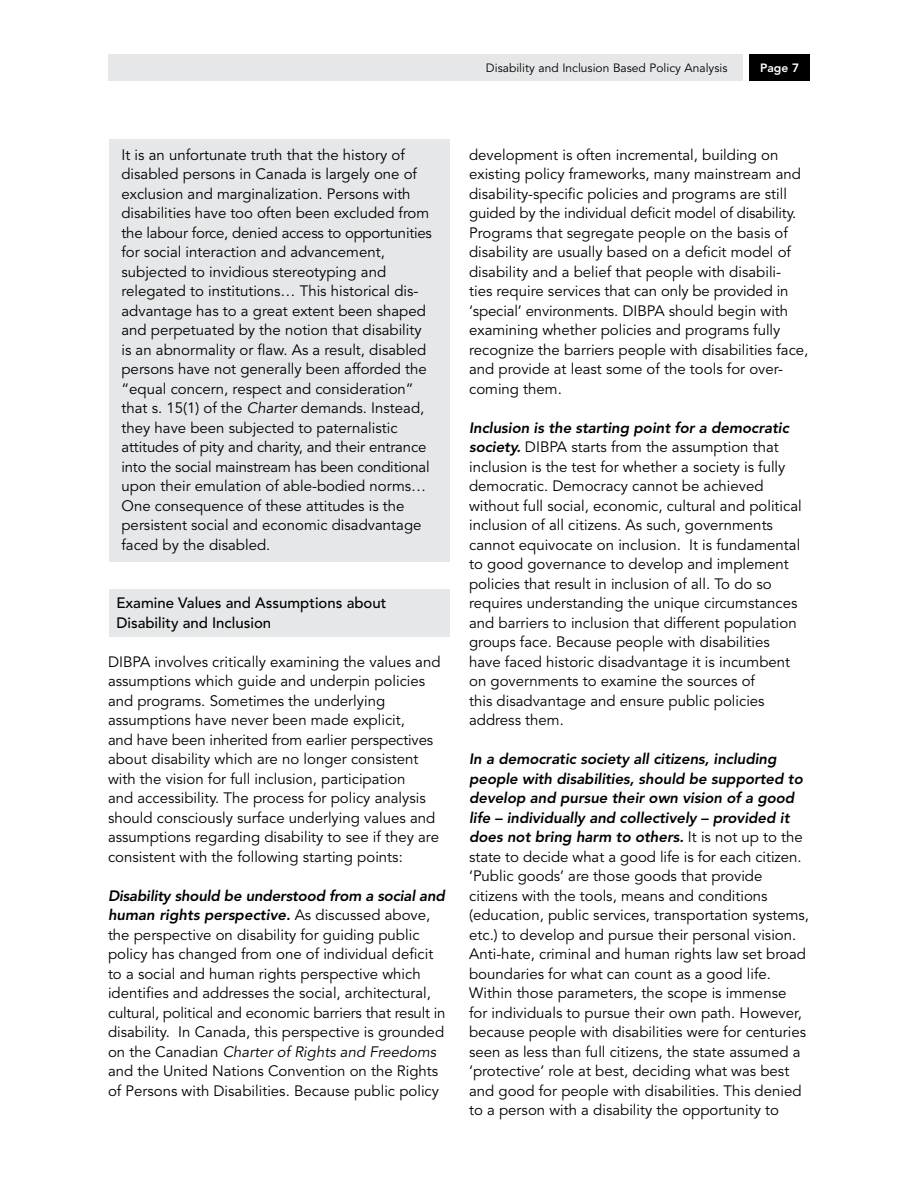
<style>
.page{position:relative;width:918px;height:1188px;background:#fff}
.page>*{position:absolute;margin:0;border:0;box-sizing:border-box;transform-origin:0 0}
.t1{font:15px/19.5px "Avenir";color:#000}
.t2{font:500 15px/19.5px "Avenir";color:#000}
.t3{font:12px "Avenir";color:#000}
.t4{font:800 12px "Avenir";color:#fff}
.s1{font-style:italic}
.s2{font-weight:800;font-style:italic}
</style>
<div class="page">
<div style="left:110px;top:590px;width:340px;height:47px;background:#e6e7e8"></div>
<div style="left:110px;top:140px;width:340px;height:422px;background:#e6e7e8"></div>
<div style="left:749px;top:54px;width:61px;height:27px;background:#000"></div>
<div style="left:108px;top:54px;width:634px;height:27px;background:#e6e7e8"></div>
<p class="t3" style="left:486px;top:61px;width:243px">Disability and I nclusion Based Policy Analysis</p>
<p class="t4" style="left:760px;top:61px;width:41px">Page 7</p>
<p class="t1" style="left:122px;top:145px;width:312px">It is an unfortunate truth that the history of disabled persons in Canada is largely one of exclusion and marginalization. Persons with disabilities have too often been excluded from the labour force, denied access to opportunities for social interaction and advancement, subjected to invidious stereotyping and relegated to institutions… This historical dis&shy;advantage has to a great extent been shaped and perpetuated by the notion that disability is an abnormality or flaw. As a result, disabled persons have not generally been afforded the “equal concern, respect and consideration” that s. 15(1) of the <span class="s1">Charter</span> demands. I nstead, they have been subjected to paternalistic attitudes of pity and charity, and their entrance into the social mainstream has been conditional upon their emulation of able-bodied norms… One consequence of these attitudes is the persistent social and economic disadvantage faced by the disabled.</p>
<p class="t2" style="left:116px;top:594px;width:272px">Examine Values and Assumptions about<br>Disability and Inclusion</p>
<p class="t1" style="left:108px;top:652px;width:334px">DIB PA involves critically examining the values and assumptions which guide and underpin policies and programs. Sometimes the underlying assumptions have never been made explicit,<br>and have been inherited from earlier perspectives about disability which are no longer consistent with the vision for full inclusion, participation<br>and accessibility. The process for policy analysis should consciously surface underlying values and assumptions regarding disability to see if they are consistent with the following starting points:</p>
<p class="t1" style="left:108px;top:886px;width:339px"><span class="s2">Disability should be understood from a social and human rights perspective.</span> As discussed above, the perspective on disability for guiding public policy has changed from one of individual deficit to a social and human rights perspective which identifies and addresses the social, architectural, cultural, political and economic barriers that result in disability. I n Canada, this perspective is grounded on the Canadian <span class="s1">Charter of Rights and Freedoms </span>and the U nited Nations Convention on the Rights of Persons with Disabilities. Because public policy</p>
<p class="t1" style="left:469px;top:145px;width:341px">development is often incremental, building on existing policy frameworks, many mainstream and disability-specific policies and programs are still guided by the individual deficit model of disability.<br>Programs that segregate people on the basis of disability are usually based on a deficit model of disability and a belief that people with disabili-<br>ties require services that can only be provided in ‘special’ environments. DIB PA should begin with examining whether policies and programs fully recognize the barriers people with disabilities face, and provide at least some of the tools for over&shy;coming them.</p>
<p class="t1" style="left:469px;top:418px;width:334px"><span class="s2">Inclusion is the starting point for a democratic society.</span> DIB PA starts from the assumption that inclusion is the test for whether a society is fully democratic. Democracy cannot be achieved without full social, economic, cultural and political inclusion of all citizens. As such, governments cannot equivocate on inclusion. It is fundamental to good governance to develop and implement policies that result in inclusion of all. To do so requires understanding the unique circumstances and barriers to inclusion that different population groups face. Because people with disabilities have faced historic disadvantage it is incumbent on governments to examine the sources of<br>this disadvantage and ensure public policies address them.</p>
<p class="t1" style="left:469px;top:750px;width:341px"><span class="s2">In a democratic society all citizens, including people with disabilities, should be supported to develop and pursue their own vision of a good life – individually and collectively – provided it does not bring harm to others.</span> I t is not up to the state to decide what a good life is for each citizen. ‘Public goods’ are those goods that provide citizens with the tools, means and conditions (education, public services, transportation systems, etc.) to develop and pursue their personal vision.<br>Anti-hate, criminal and human rights law set broad boundaries for what can count as a good life.<br>Within those parameters, the scope is immense<br>for individuals to pursue their own path. However, because people with disabilities were for centuries seen as less than full citizens, the state assumed a ‘protective’ role at best, deciding what was best and good for people with disabilities. This denied to a person with a disability the opportunity to</p>
</div>
